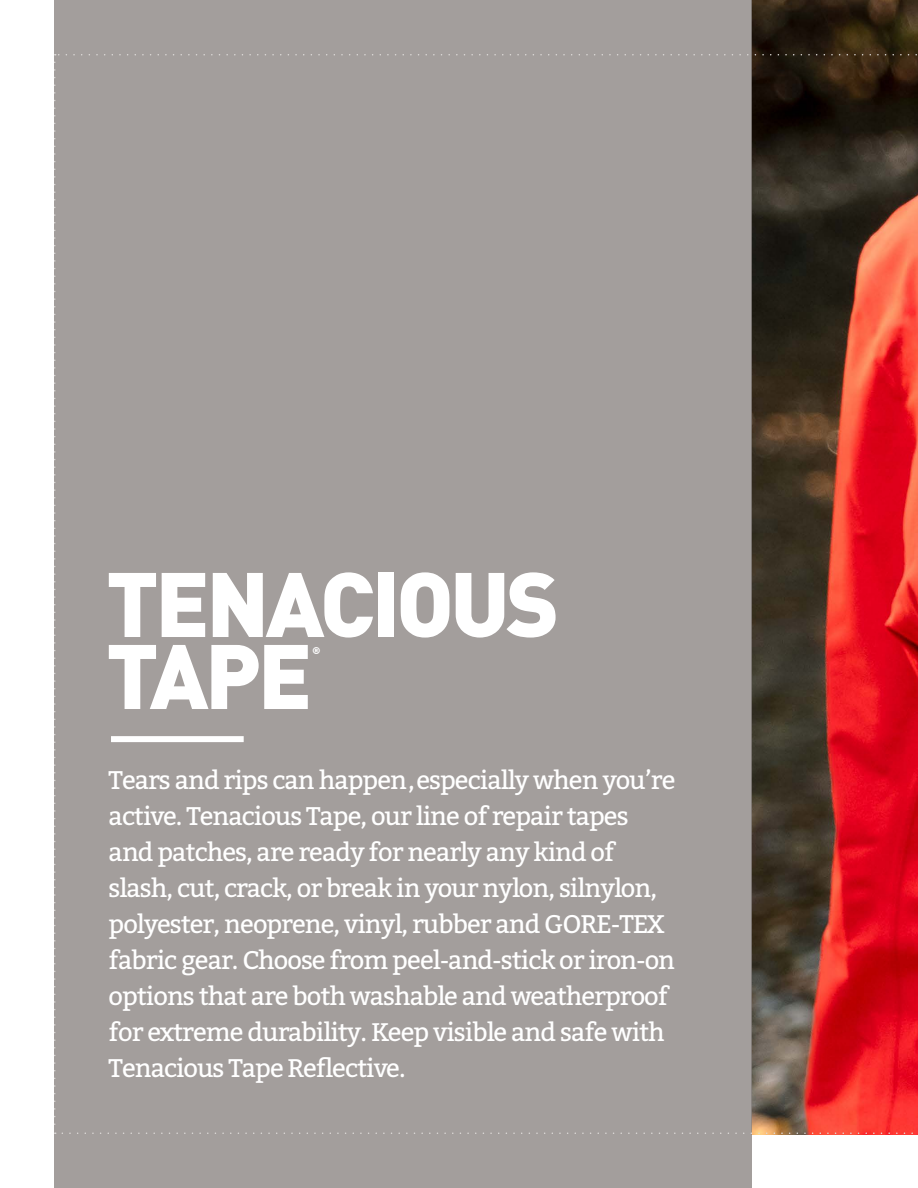
<style>
.page{position:relative;width:918px;height:1188px;background:#fff}
.page>*{position:absolute;margin:0;border:0;box-sizing:border-box;transform-origin:0 0}
.t1{font:900 90px/72px "DIN";letter-spacing:-.04em;color:#fff}
.t2{font:25.5px/36px "Bitter";letter-spacing:-.04em;color:#fff}
.t3{font:900 9.6px "DIN";color:#fff}
</style>
<div class="page">
<img style="left:752px;top:0;width:166px;height:1132px">
<div style="left:54px;top:0;width:698px;height:1188px;background:#a39e9c"></div>
<svg style="left:54px;top:62px;width:2px;height:1072px"></svg>
<svg style="left:62px;top:1132px;width:856px;height:2px"></svg>
<svg style="left:55px;top:54px;width:863px;height:2px"></svg>
<div style="left:111px;top:736px;width:133px;height:6px;background:#fff"></div>
<h1 class="t1" style="left:106px;top:571px;width:455px">TENACIOUS<br>TAPE</h1>
<p class="t3" style="left:312px;top:646px;width:9px">®</p>
<p class="t2" style="left:109px;top:762px;width:568px">Tears and rips can happen,especially when you’re active. Tenacious Tape, our line of repair tapes and patches, are ready for nearly any kind of slash, cut, crack, or break in your nylon, silnylon, polyester, neoprene, vinyl, rubber and GORE-TEX fabric gear. Choose from peel-and-stick or iron-on options that are both washable and weatherproof for extreme durability. Keep visible and safe with Tenacious Tape Reflective.</p>
</div>
